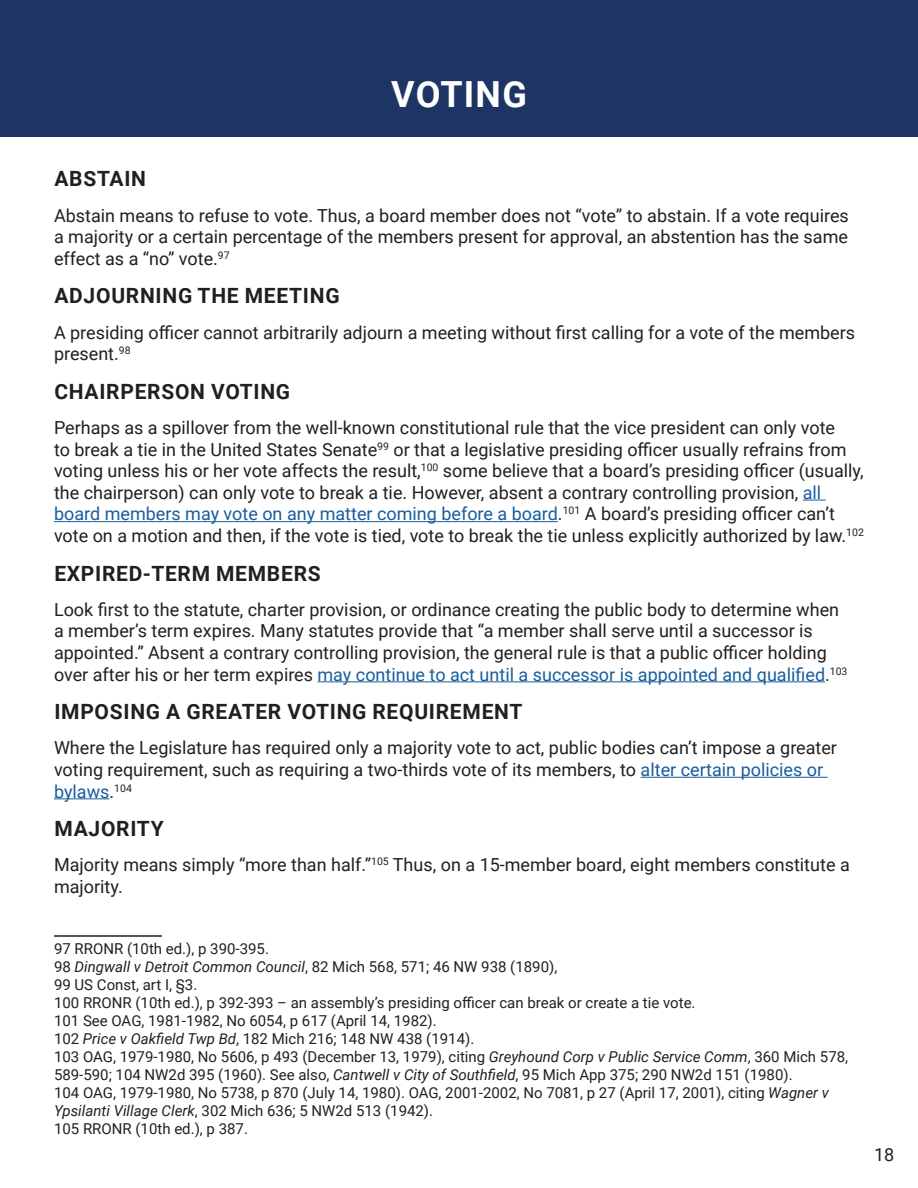
<style>
.page{position:relative;width:918px;height:1188px;background:#fff}
.page>*{position:absolute;margin:0;border:0;box-sizing:border-box;transform-origin:0 0}
.Table_of_Contents_Pa{font:700 36px "Roboto";letter-spacing:.035em;color:#fff}
.Table_of_Contents_pa{font:700 21px "Roboto";letter-spacing:.035em;color:#231f20}
.Paragraph_Style_1{font:18px/21.6px "Roboto";color:#231f20}
.footnote{font:15px/18px "Roboto";color:#231f20}
.s1{color:#175d9e}
.s2{font-style:italic}
</style>
<div class="page">
<svg style="left:803px;top:500px;width:23px;height:1px"></svg>
<hr style="left:54px;top:521px;width:504px;height:1px;background:#175d9e">
<hr style="left:318px;top:681px;width:507px;height:1px;background:#175d9e">
<hr style="left:641px;top:777px;width:187px;height:1px;background:#175d9e">
<hr style="left:54px;top:798px;width:55px;height:1px;background:#175d9e">
<hr style="left:54px;top:935px;width:108px;height:2px;background:#231f20">
<div style="left:0;top:0;width:918px;height:137px;background:#1d3465"></div>
<p class="Table_of_Contents_Pa" style="left:391px;top:69px;width:137px">VOTING</p>
<p class="Table_of_Contents_pa" style="left:54px;top:164px;width:93px">ABSTAIN</p>
<p class="Paragraph_Style_1" style="left:54px;top:204px;width:796px;text-align:justify">Abstain means to refuse to vote. Thus, a board member does not “vote” to abstain. If a vote requires a majority or a certain percentage of the members present for approval, an abstention has the same effect as a “no” vote.<sup>97</sup></p>
<p class="Table_of_Contents_pa" style="left:54px;top:281px;width:287px">ADJOURNING THE MEETING</p>
<p class="Paragraph_Style_1" style="left:54px;top:321px;width:803px">A presiding officer cannot arbitrarily adjourn a meeting without first calling for a vote of the members present.<sup>98</sup></p>
<p class="Table_of_Contents_pa" style="left:54px;top:377px;width:237px">CHAIRPERSON VOTING</p>
<p class="Paragraph_Style_1" style="left:54px;top:416px;width:812px">Perhaps as a spillover from the well-known constitutional rule that the vice president can only vote<br>to break a tie in the United States Senate<sup>99</sup> or that a legislative presiding officer usually refrains from voting unless his or her vote affects the result,<sup>100</sup> some believe that a board’s presiding officer (usually, the chairperson) can only vote to break a tie. However, absent a contrary controlling provision, <span class="s1">all board members may vote on any matter coming before a board</span>.<sup>101</sup> A board’s presiding officer can’t vote on a motion and then, if the vote is tied, vote to break the tie unless explicitly authorized by law.<sup>102</sup></p>
<p class="Table_of_Contents_pa" style="left:54px;top:558px;width:268px">EXPIRED-TERM MEMBERS</p>
<p class="Paragraph_Style_1" style="left:54px;top:598px;width:795px">Look first to the statute, charter provision, or ordinance creating the public body to determine when a member’s term expires. Many statutes provide that “a member shall serve until a successor is appointed.” Absent a contrary controlling provision, the general rule is that a public officer holding over after his or her term expires <span class="s1">may continue to act until a successor is appointed and qualified</span>.<sup>103</sup></p>
<p class="Table_of_Contents_pa" style="left:54px;top:697px;width:470px">IMPOSING A GREATER VOTING REQUIREMENT</p>
<p class="Paragraph_Style_1" style="left:54px;top:736px;width:785px">Where the Legislature has required only a majority vote to act, public bodies can’t impose a greater voting requirement, such as requiring a two-thirds vote of its members, to <span class="s1">alter certain policies or bylaws</span>.<sup>104</sup></p>
<p class="Table_of_Contents_pa" style="left:54px;top:814px;width:111px">MAJORITY</p>
<p class="Paragraph_Style_1" style="left:54px;top:853px;width:797px">Majority means simply “more than half.”<sup>105</sup> Thus, on a 15-member board, eight members constitute a majority.</p>
<p class="footnote" style="left:54px;top:939px;width:216px">97 RRONR (10th ed.), p 390-395.</p>
<p class="footnote" style="left:54px;top:957px;width:505px">98 <span class="s2">Dingwall v Detroit Common Council</span>, 82 Mich 568, 571; 46 NW 938 (1890),</p>
<p class="footnote" style="left:54px;top:975px;width:145px">99 US Const, art I, §3.</p>
<p class="footnote" style="left:54px;top:993px;width:643px">100 RRONR (10th ed.), p 392-393 – an assembly’s presiding officer can break or create a tie vote.</p>
<p class="footnote" style="left:54px;top:1011px;width:384px">101 See OAG, 1981-1982, No 6054, p 617 (April 14, 1982).</p>
<p class="footnote" style="left:54px;top:1029px;width:422px">102 <span class="s2">Price v Oakfield Twp Bd</span>, 182 Mich 216; 148 NW 438 (1914).</p>
<p class="footnote" style="left:54px;top:1047px;width:796px">103 OAG, 1979-1980, No 5606, p 493 (December 13, 1979), citing <span class="s2">Greyhound Corp v Public Service Comm</span>, 360 Mich 578,<br>589-590; 104 NW2d 395 (1960). See also, <span class="s2">Cantwell v City of Southfield</span>, 95 Mich App 375; 290 NW2d 151 (1980).</p>
<p class="footnote" style="left:54px;top:1083px;width:776px">104 OAG, 1979-1980, No 5738, p 870 (July 14, 1980). OAG, 2001-2002, No 7081, p 27 (April 17, 2001), citing <span class="s2">Wagner v<br>Ypsilanti Village Clerk</span>, 302 Mich 636; 5 NW2d 513 (1942).</p>
<p class="footnote" style="left:54px;top:1119px;width:195px">105 RRONR (10th ed.), p 387.</p>
<p class="Paragraph_Style_1" style="left:874px;top:1143px;width:22px">18</p>
</div>
